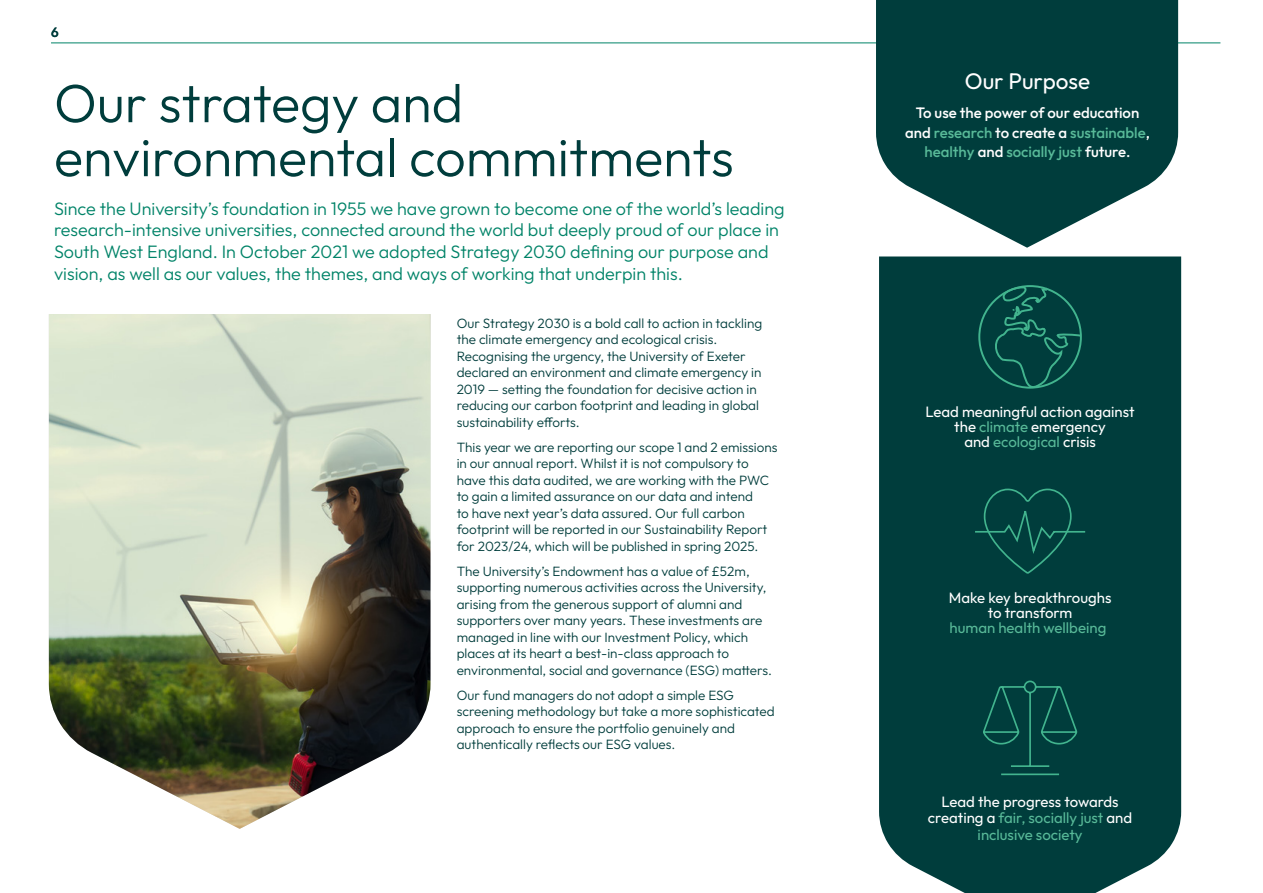
<style>
.page{position:relative;width:1263px;height:893px;background:#fff}
.page>*{position:absolute;margin:0;border:0;box-sizing:border-box;transform-origin:0 0}
.t1{font:100 54px/54px "Outfit";color:#003d3c}
.t2{font:100 22.5px "Outfit";color:#fff}
.t3{font:100 18px/21.6px "Outfit";color:#008368}
.t4{font:100 15px/15px "Outfit";color:#fff;text-align:center}
.t5{font:100 13.5px/16.5px "Outfit";color:#003d3c}
.s1{color:#58b998}
.s2{color:#003d3c}
</style>
<div class="page">
<hr style="left:51px;top:43px;width:1169px;height:1px;background:#008368">
<svg style="left:876px;top:0;width:302px;height:248px;fill:#003d3c"></svg>
<div style="left:879px;top:256px;width:302px;height:637px;background:#003d3c"></div>
<svg style="left:993px;top:286px;width:90px;height:108px;background:#094d47"></svg>
<svg style="left:973px;top:488px;width:114px;height:87px;background:#054642"></svg>
<svg style="left:982px;top:680px;width:97px;height:96px;background:#064944"></svg>
<img style="left:49px;top:314px;width:381px;height:515px">
<p class="t5" style="left:51px;top:24px;width:9px">6</p>
<h1 class="t1" style="left:54px;top:76px;width:681px">Our strategy and environmental commitments</h1>
<p class="t3" style="left:54px;top:198px;width:732px">Since the University’s foundation in 1955 we have grown to become one of the world’s leading research-intensive universities, connected around the world but deeply proud of our place in South West England. In October 2021 we adopted Strategy 2030 defining our purpose and vision, as well as our values, the themes, and ways of working that underpin this.</p>
<p class="t5" style="left:457px;top:315px;width:307px">Our Strategy 2030 is a bold call to action in tackling the climate emergency and ecological crisis.<br>Recognising the urgency, the University of Exeter declared an environment and climate emergency in 2019 — setting the foundation for decisive action in reducing our carbon footprint and leading in global sustainability efforts.</p>
<p class="t5" style="left:457px;top:439px;width:322px">This year we are reporting our scope 1 and 2 emissions in our annual report. Whilst it is not compulsory to have this data audited, we are working with the PWC to gain a limited assurance on our data and intend<br>to have next year’s data assured. Our full carbon footprint will be reported in our Sustainability Report for 2023/24, which will be published in spring 2025.</p>
<p class="t5" style="left:457px;top:563px;width:317px">The University’s Endowment has a value of £52m, supporting numerous activities across the University, arising from the generous support of alumni and supporters over many years. These investments are managed in line with our Investment Policy, which places at its heart a best-in-class approach to environmental, social and governance (ESG) matters.</p>
<p class="t5" style="left:457px;top:687px;width:319px">Our fund managers do not adopt a simple ESG screening methodology but take a more sophisticated approach to ensure the portfolio genuinely and authentically reflects our ESG values.</p>
<h2 class="t2" style="left:965px;top:68px;width:127px">Our Purpose</h2>
<p class="t4" style="left:905px;top:103px;width:246px;line-height:19.5px">To use the power of our education and <span class="s1">research</span> to create a <span class="s1">sustainable</span>, <span class="s1">healthy</span> and <span class="s1">socially just</span> future.</p>
<p class="t4" style="left:925px;top:404px;width:211px">Lead meaningful action against the <span class="s1">climate</span> emergency<br>and <span class="s1">ecological</span> crisis</p>
<p class="t4" style="left:949px;top:590px;width:164px">Make key breakthroughs to transform<br><span class="s1">human health wellbeing</span><span class="s2">.</span></p>
<p class="t4" style="left:928px;top:793px;width:206px;line-height:16.5px">Lead the progress towards creating a <span class="s1">fair, socially just</span> and <span class="s1">inclusive society</span></p>
</div>
